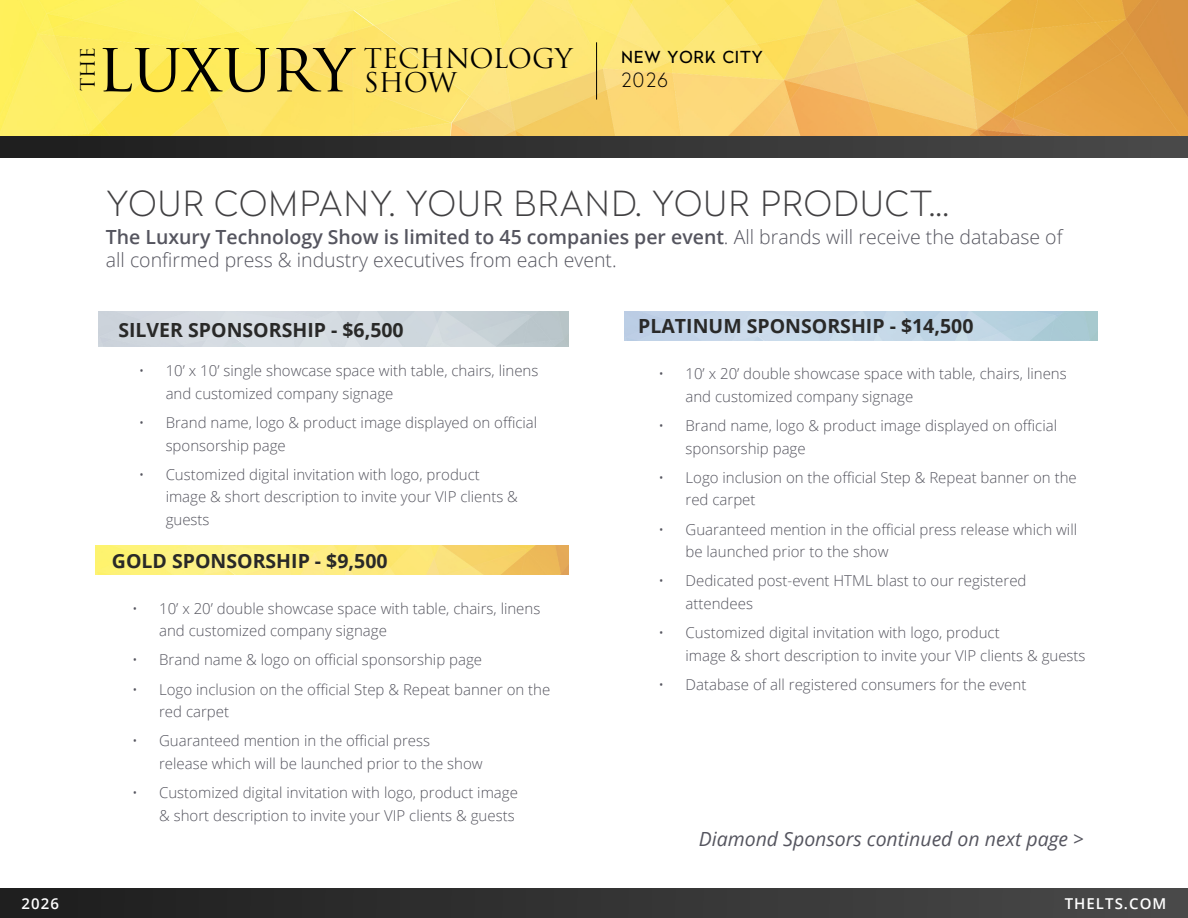
<style>
.page{position:relative;width:1188px;height:918px;background:#fff}
.page>*{position:absolute;margin:0;border:0;box-sizing:border-box;transform-origin:0 0}
.t1{font:67.65px "Trajan Pro";letter-spacing:-.01em;color:#000}
.t2{font:100 34.5px "Radikal";letter-spacing:.045em;color:#414042}
.t3{font:26.55px "Trajan Pro";color:#000}
.t4{font:300 19.5px/23.4px "Open Sans";color:#55555f}
.t5{font:700 19.5px "Open Sans";color:#292928}
.t6{font:italic 19.5px "Open Sans";color:#55555f}
.t7{font:100 19.5px "Radikal";color:#000}
.t8{font:19.35px "Trajan Pro";color:#000}
.t9{font:16.5px "Radikal";letter-spacing:.05em;color:#000}
.t10{font:300 15px/22.5px "Open Sans";color:#55555f}
.t11{font:600 15px "Open Sans";letter-spacing:.07em;color:#fff}
.s1{font-weight:600}
</style>
<div class="page">
<img style="left:0;top:0;width:1188px;height:136px">
<div style="left:0;top:136px;width:1188px;height:22px;background:linear-gradient(to right,#1d1d1d,#494949)"></div>
<div style="left:0;top:889px;width:1188px;height:29px;background:linear-gradient(to right,#1d1d1d,#494949)"></div>
<img style="left:96px;top:545px;width:473px;height:30px">
<hr style="left:596px;top:42px;width:1px;height:58px;background:#000">
<h1 class="t1" style="left:97px;top:24px;width:258px">luxury</h1>
<h3 class="t3" style="left:364px;top:42px;width:210px">TECHNOLOGY</h3>
<p class="t8" style="left:76px;top:91px;width:45px;rotate:-90deg">THE</p>
<h3 class="t3" style="left:364px;top:65px;width:95px">SHOW</h3>
<p class="t9" style="left:621px;top:45px;width:143px">NEW YORK CITY</p>
<h3 class="t7" style="left:621px;top:66px;width:48px">2026</h3>
<h2 class="t2" style="left:107px;top:179px;width:843px">YOUR COMPANY. YOUR BRAND. YOUR PRODUCT...</h2>
<h3 class="t4" style="left:106px;top:225px;width:958px"><span class="s1">The Luxury Technology Show is limited to 45 companies per event</span>. All brands will receive the database of all confirmed press &amp; industry executives from each event.</h3>
<h3 class="t5" style="left:118px;top:316px;width:287px">SILVER SPONSORSHIP - $6,500</h3>
<p class="t10" style="left:166px;top:359px;width:374px;text-indent:-27px">• 10’ x 10’ single showcase space with table, chairs, linens and customized company signage</p>
<p class="t10" style="left:166px;top:411px;width:373px;text-indent:-27px">• Brand name, logo &amp; product image displayed on official sponsorship page</p>
<p class="t10" style="left:166px;top:463px;width:354px;text-indent:-27px">• Customized digital invitation with logo, product image &amp; short description to invite your VIP clients &amp; guests</p>
<h3 class="t5" style="left:112px;top:547px;width:277px">GOLD SPONSORSHIP - $9,500</h3>
<p class="t10" style="left:159px;top:597px;width:383px;text-indent:-27px">• 10’ x 20’ double showcase space with table, chairs, linens and customized company signage</p>
<p class="t10" style="left:132px;top:648px;width:352px">• Brand name &amp; logo on official sponsorship page</p>
<p class="t10" style="left:159px;top:678px;width:393px;text-indent:-27px">• Logo inclusion on the official Step &amp; Repeat banner on the red carpet</p>
<p class="t10" style="left:159px;top:729px;width:325px;text-indent:-27px">• Guaranteed mention in the official press<br>release which will be launched prior to the show</p>
<p class="t10" style="left:132px;top:781px;width:387px;text-align:right">• Customized digital invitation with logo, product image &amp; short description to invite your VIP clients &amp; guests</p>
<h3 class="t5" style="left:638px;top:313px;width:337px">PLATINUM SPONSORSHIP - $14,500</h3>
<p class="t10" style="left:686px;top:362px;width:383px;text-indent:-27px">• 10’ x 20’ double showcase space with table, chairs, linens and customized company signage</p>
<p class="t10" style="left:686px;top:414px;width:373px;text-indent:-27px">• Brand name, logo &amp; product image displayed on official sponsorship page</p>
<p class="t10" style="left:686px;top:466px;width:393px;text-indent:-27px">• Logo inclusion on the official Step &amp; Repeat banner on the red carpet</p>
<p class="t10" style="left:686px;top:517px;width:393px;text-indent:-27px">• Guaranteed mention in the official press release which will be launched prior to the show</p>
<p class="t10" style="left:686px;top:569px;width:342px;text-indent:-27px">• Dedicated post-event HTML blast to our registered attendees</p>
<p class="t10" style="left:686px;top:621px;width:402px;text-indent:-27px">• Customized digital invitation with logo, product<br>image &amp; short description to invite your VIP clients &amp; guests</p>
<p class="t10" style="left:659px;top:673px;width:369px">• Database of all registered consumers for the event</p>
<h3 class="t6" style="left:699px;top:825px;width:387px">Diamond Sponsors continued on next page &gt;</h3>
<p class="t11" style="left:22px;top:893px;width:39px">2026</p>
<p class="t11" style="left:1065px;top:893px;width:103px">THELTS.COM</p>
</div>
